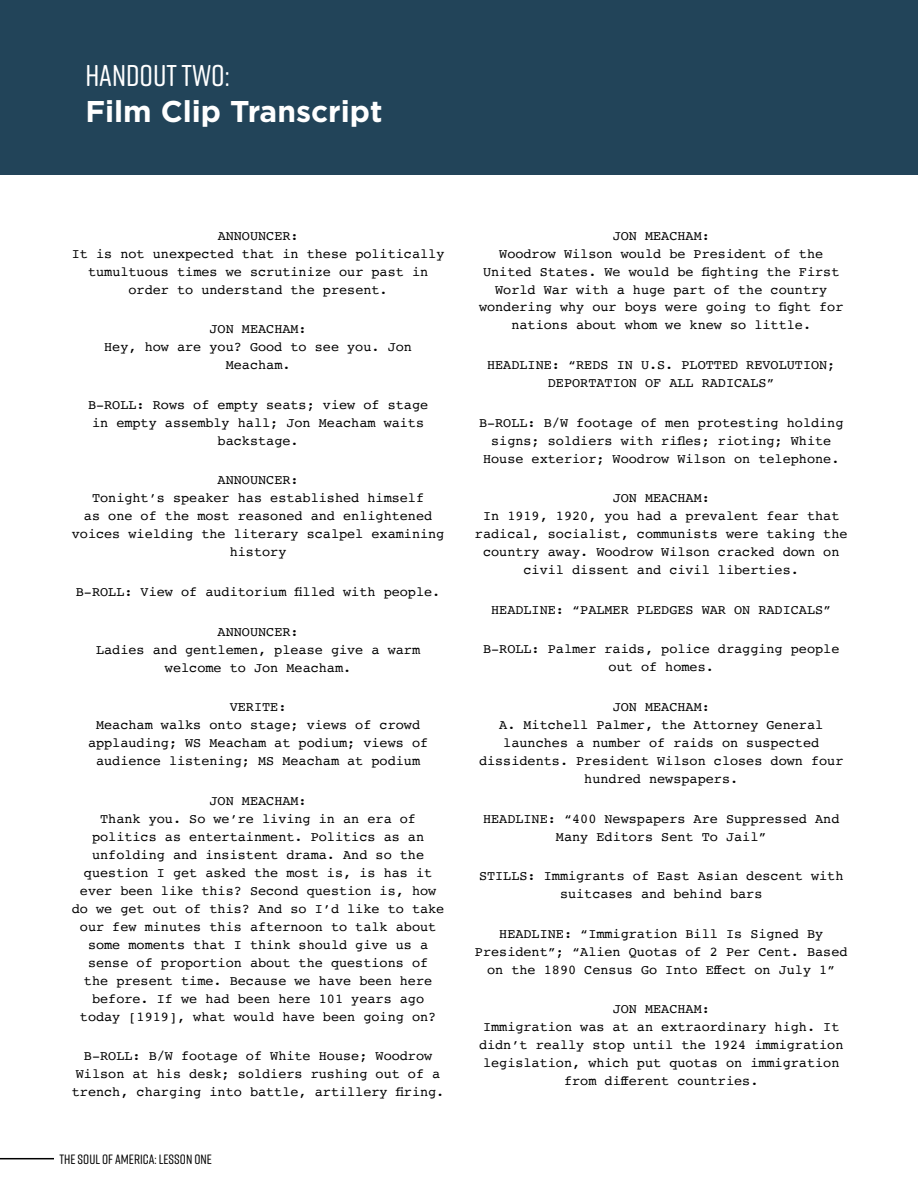
<style>
.page{position:relative;width:918px;height:1188px;background:#fff}
.page>*{position:absolute;margin:0;border:0;box-sizing:border-box;transform-origin:0 0}
.t1{font:700 30px "Gotham";color:#fff}
.t2{font:500 30px "Rift Soft";color:#fff}
.t3{font:13.5px/18px "Courier";color:#000;text-align:center}
.t4{font:500 13.5px "Rift Soft";color:#000}
</style>
<div class="page">
<hr style="left:0;top:1158px;width:54px;height:1px;background:#000">
<div style="left:0;top:0;width:918px;height:175px;background:#224459"></div>
<h1 class="t2" style="left:85px;top:55px;width:146px">HANDOUT TWO:</h1>
<h1 class="t1" style="left:85px;top:94px;width:299px">Film Clip Transcript</h1>
<p class="t3" style="left:72px;top:226px;width:374px">ANNOUNCER:<br>It is not unexpected that in these politically tumultuous times we scrutinize our past in order to understand the present.</p>
<p class="t3" style="left:104px;top:320px;width:309px">JON MEACHAM:<br>Hey, how are you? Good to see you. Jon<br>Meacham.</p>
<p class="t3" style="left:88px;top:395px;width:342px">B-ROLL: Rows of empty seats; view of stage in empty assembly hall; Jon Meacham waits backstage.</p>
<p class="t3" style="left:72px;top:471px;width:374px">ANNOUNCER:<br>Tonight’s speaker has established himself<br>as one of the most reasoned and enlightened voices wielding the literary scalpel examining history</p>
<p class="t3" style="left:76px;top:582px;width:366px">B-ROLL: View of auditorium filled with people.</p>
<p class="t3" style="left:96px;top:622px;width:326px">ANNOUNCER:<br>Ladies and gentlemen, please give a warm welcome to Jon Meacham.</p>
<p class="t3" style="left:88px;top:698px;width:342px">VERITE:<br>Meacham walks onto stage; views of crowd applauding; WS Meacham at podium; views of audience listening; MS Meacham at podium</p>
<p class="t3" style="left:72px;top:791px;width:374px">JON MEACHAM:<br>Thank you. So we’re living in an era of politics as entertainment. Politics as an unfolding and insistent drama. And so the question I get asked the most is, is has it ever been like this? Second question is, how do we get out of this? And so I’d like to take our few minutes this afternoon to talk about some moments that I think should give us a sense of proportion about the questions of<br>the present time. Because we have been here before. If we had been here 101 years ago today [1919], what would have been going on?</p>
<p class="t3" style="left:72px;top:1047px;width:374px">B-ROLL: B/W footage of White House; Woodrow<br>Wilson at his desk; soldiers rushing out of a trench, charging into battle, artillery firing.</p>
<p class="t4" style="left:59px;top:1150px;width:154px">THE SOUL OF AMERICA: LESSON ONE</p>
<p class="t3" style="left:479px;top:226px;width:366px">JON MEACHAM:<br>Woodrow Wilson would be President of the United States. We would be fighting the First World War with a huge part of the country wondering why our boys were going to fight for nations about whom we knew so little.</p>
<p class="t3" style="left:487px;top:356px;width:350px">HEADLINE: “REDS IN U.S. PLOTTED REVOLUTION;<br>DEPORTATION OF ALL RADICALS”</p>
<p class="t3" style="left:479px;top:413px;width:366px">B-ROLL: B/W footage of men protesting holding signs; soldiers with rifles; rioting; White<br>House exterior; Woodrow Wilson on telephone.</p>
<p class="t3" style="left:475px;top:489px;width:374px">JON MEACHAM:<br>In 1919, 1920, you had a prevalent fear that radical, socialist, communists were taking the country away. Woodrow Wilson cracked down on civil dissent and civil liberties.</p>
<p class="t3" style="left:491px;top:600px;width:342px">HEADLINE: “PALMER PLEDGES WAR ON RADICALS”</p>
<p class="t3" style="left:483px;top:640px;width:358px">B-ROLL: Palmer raids, police dragging people out of homes.</p>
<p class="t3" style="left:479px;top:697px;width:366px">JON MEACHAM:<br>A. Mitchell Palmer, the Attorney General launches a number of raids on suspected dissidents. President Wilson closes down four hundred newspapers.</p>
<p class="t3" style="left:483px;top:809px;width:358px">HEADLINE: “400 Newspapers Are Suppressed And<br>Many Editors Sent To Jail”</p>
<p class="t3" style="left:479px;top:867px;width:366px">STILLS: Immigrants of East Asian descent with suitcases and behind bars</p>
<p class="t3" style="left:475px;top:924px;width:374px">HEADLINE: “Immigration Bill Is Signed By<br>President”; “Alien Quotas of 2 Per Cent. Based on the 1890 Census Go Into Effect on July 1”</p>
<p class="t3" style="left:479px;top:1000px;width:366px">JON MEACHAM:<br>Immigration was at an extraordinary high. It didn’t really stop until the 1924 immigration legislation, which put quotas on immigration from different countries.</p>
</div>
